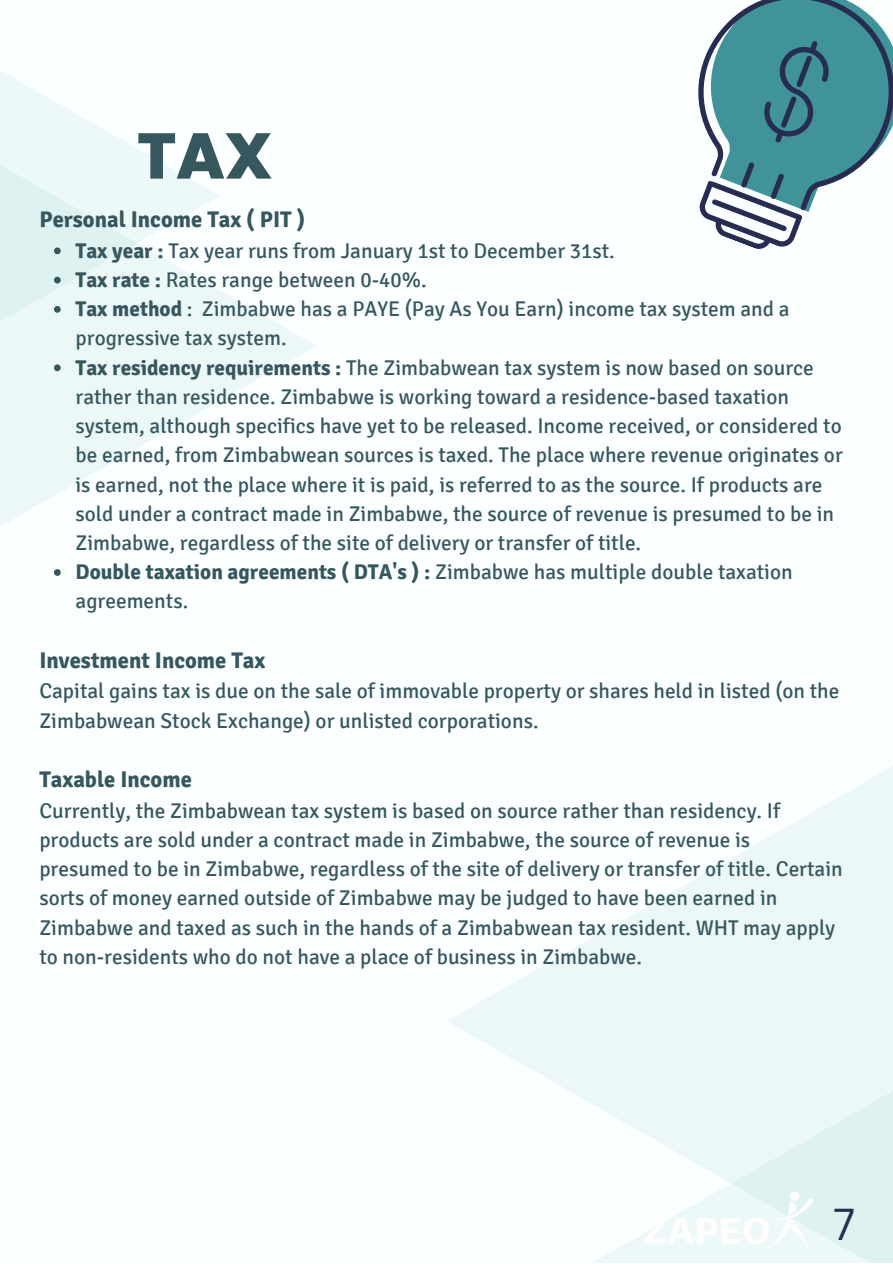
<style>
.page{position:relative;width:893px;height:1264px;background:#fff}
.page>*{position:absolute;margin:0;border:0;box-sizing:border-box;transform-origin:0 0}
.t1{font:800 64.35px "Poppins";color:#37575f}
.t2{font:43.5px "Canva Sans";color:#262d51}
.t3{font:700 22.65px "Signika";color:#37575f}
.t4{font:21.3px/29.2px "Signika";color:#37575f}
.s1{font-weight:700}
</style>
<div class="page">
<div style="left:0;top:0;width:892px;height:1262px;background:#fbffff"></div>
<svg style="left:0;top:291px;width:316px;height:235px"></svg>
<svg style="left:0;top:70px;width:220px;height:393px;fill:#ebf8f7"></svg>
<div style="left:446px;top:631px;width:446px;height:631px;background:linear-gradient(to bottom,#f9fefe,#f7fdfd)"></div>
<div style="left:587px;top:875px;width:305px;height:387px;background:linear-gradient(to right,#f3fbfb,#e4f5f4)"></div>
<svg style="left:736px;top:241px;width:57px;height:8px"></svg>
<svg style="left:698px;top:0;width:194px;height:241px;fill:#409398"></svg>
<svg style="left:754px;top:33px;width:84px;height:118px;background:#3b838d"></svg>
<img style="left:639px;top:1184px;width:178px;height:72px">
<svg style="left:54px;top:247px;width:7px;height:7px"></svg>
<svg style="left:54px;top:277px;width:7px;height:6px"></svg>
<svg style="left:54px;top:306px;width:7px;height:7px"></svg>
<svg style="left:54px;top:364px;width:7px;height:7px"></svg>
<svg style="left:54px;top:569px;width:7px;height:7px"></svg>
<h1 class="t1" style="left:137px;top:111px;width:137px">TAX</h1>
<p class="t3" style="left:39px;top:206px;width:267px">Personal Income Tax ( PIT )</p>
<p class="t4" style="left:76px;top:236px;width:768px"><span class="s1">Tax year :</span> Tax year runs from January 1st to December 31st.<br><span class="s1">Tax rate :</span> Rates range between 0-40%.<br><span class="s1">Tax method</span> : Zimbabwe has a PAYE (Pay As You Earn) income tax system and a progressive tax system.<br><span class="s1">Tax residency requirements :</span> The Zimbabwean tax system is now based on source rather than residence. Zimbabwe is working toward a residence-based taxation system, although specifics have yet to be released. Income received, or considered to be earned, from Zimbabwean sources is taxed. The place where revenue originates or is earned, not the place where it is paid, is referred to as the source. If products are sold under a contract made in Zimbabwe, the source of revenue is presumed to be in Zimbabwe, regardless of the site of delivery or transfer of title.<br><span class="s1">Double taxation agreements ( DTA's ) :</span> Zimbabwe has multiple double taxation agreements.</p>
<p class="t3" style="left:39px;top:646px;width:227px">Investment Income Tax</p>
<p class="t4" style="left:39px;top:677px;width:801px">Capital gains tax is due on the sale of immovable property or shares held in listed (on the<br>Zimbabwean Stock Exchange) or unlisted corporations.</p>
<p class="t3" style="left:39px;top:766px;width:154px">Taxable Income</p>
<p class="t4" style="left:39px;top:796px;width:804px">Currently, the Zimbabwean tax system is based on source rather than residency. If products are sold under a contract made in Zimbabwe, the source of revenue is presumed to be in Zimbabwe, regardless of the site of delivery or transfer of title. Certain sorts of money earned outside of Zimbabwe may be judged to have been earned in Zimbabwe and taxed as such in the hands of a Zimbabwean tax resident. WHT may apply to non-residents who do not have a place of business in Zimbabwe.</p>
<h2 class="t2" style="left:833px;top:1193px;width:23px">7</h2>
</div>
